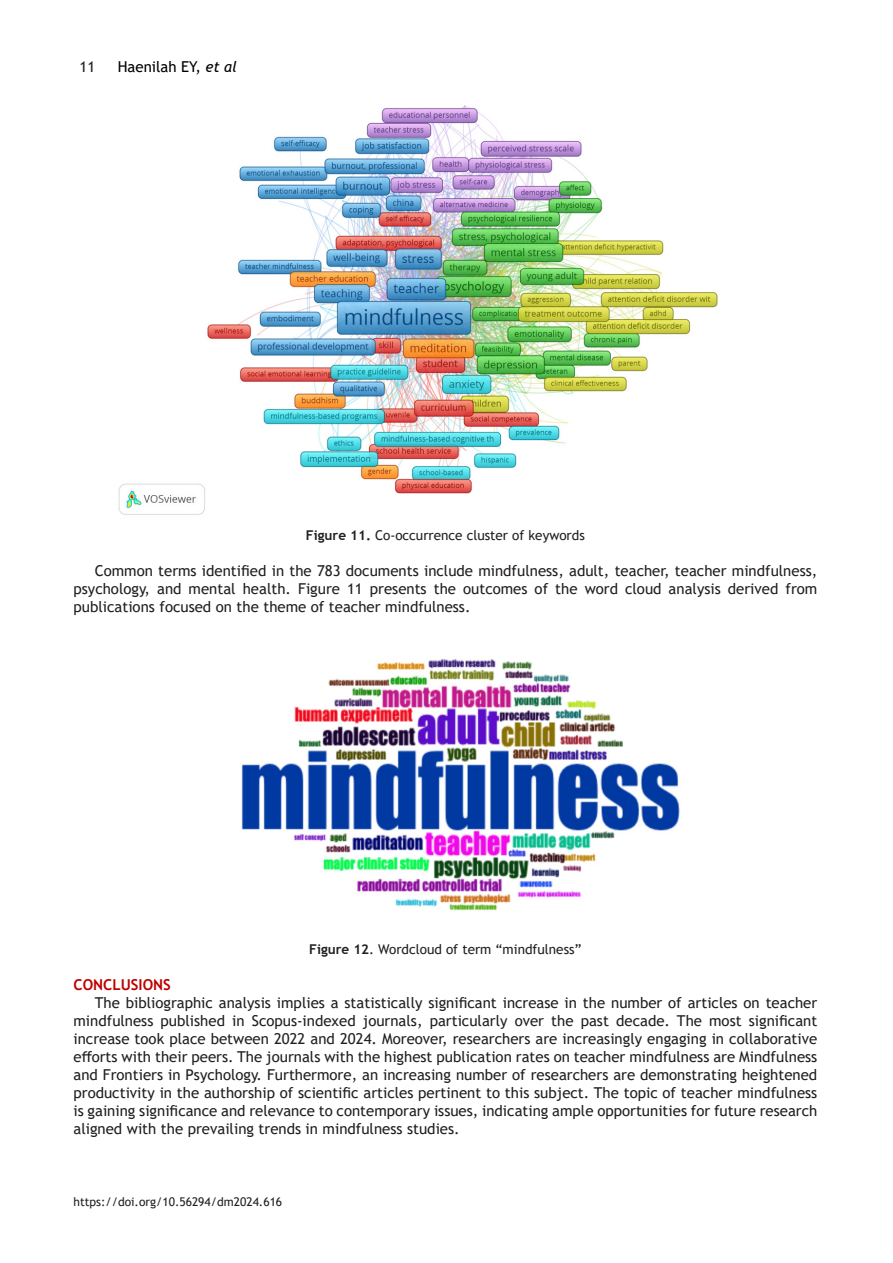
<style>
.page{position:relative;width:893px;height:1263px;background:#fff}
.page>*{position:absolute;margin:0;border:0;box-sizing:border-box;transform-origin:0 0}
.t1{font:15px/18px "Trebuchet MS";color:#231f20;text-align:justify}
.t2{font:15px "Trebuchet MS";color:#000}
.t3{font:700 15px "Trebuchet MS";color:#c00000}
.t4{font:13.5px "Trebuchet MS";color:#231f20}
.t5{font:12px "Trebuchet MS";color:#231f20}
.s1{font-style:italic}
.s2{font-weight:700}
</style>
<div class="page">
<img style="left:118px;top:105px;width:600px;height:410px">
<img style="left:241px;top:659px;width:439px;height:252px">
<p class="t1" style="left:80px;top:58px;width:17px">11</p>
<p class="t2" style="left:118px;top:57px;width:121px">Haenilah EY, <span class="s1">et al</span></p>
<p class="t4" style="left:306px;top:527px;width:280px"><span class="s2">Figure 11.</span> Co-occurrence cluster of keywords</p>
<p class="t1" style="left:74px;top:562px;width:745px;text-indent:21px">Common terms identified in the 783 documents include mindfulness, adult, teacher, teacher mindfulness, psychology, and mental health. Figure 11 presents the outcomes of the word cloud analysis derived from publications focused on the theme of teacher mindfulness.</p>
<p class="t4" style="left:309px;top:941px;width:274px"><span class="s2">Figure 12</span>. Wordcloud of term “mindfulness”</p>
<p class="t3" style="left:74px;top:975px;width:99px">CONCLUSIONS</p>
<p class="t1" style="left:74px;top:994px;width:745px;text-indent:21px">The bibliographic analysis implies a statistically significant increase in the number of articles on teacher mindfulness published in Scopus-indexed journals, particularly over the past decade. The most significant increase took place between 2022 and 2024. Moreover, researchers are increasingly engaging in collaborative efforts with their peers. The journals with the highest publication rates on teacher mindfulness are Mindfulness and Frontiers in Psychology. Furthermore, an increasing number of researchers are demonstrating heightened productivity in the authorship of scientific articles pertinent to this subject. The topic of teacher mindfulness is gaining significance and relevance to contemporary issues, indicating ample opportunities for future research aligned with the prevailing trends in mindfulness studies.</p>
<p class="t5" style="left:74px;top:1194px;width:210px">https://doi.org/10.56294/dm2024.616</p>
</div>
